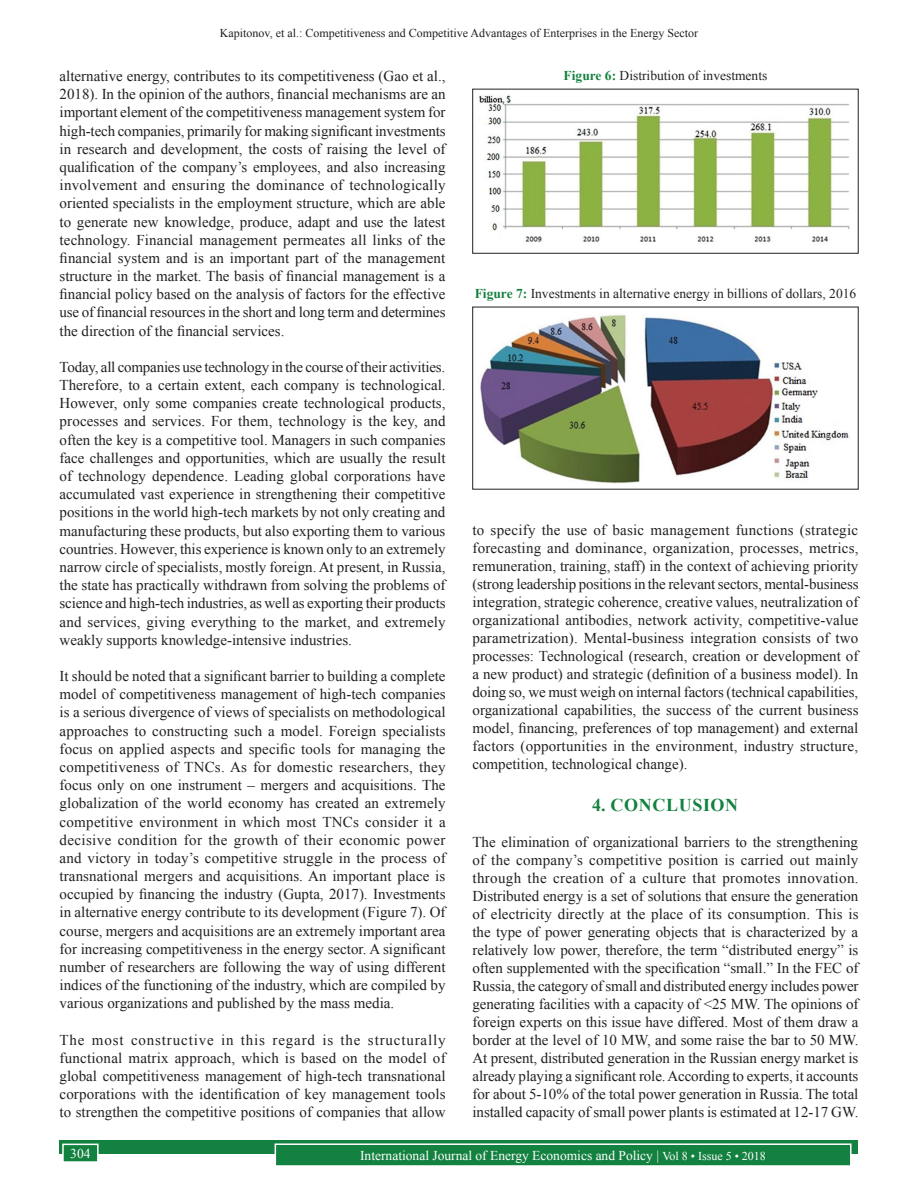
<style>
.page{position:relative;width:918px;height:1188px;background:#fff}
.page>*{position:absolute;margin:0;border:0;box-sizing:border-box;transform-origin:0 0}
.t1{font:700 18px "Times New Roman";letter-spacing:.035em;color:#13813f}
.TX{font:15px/18.1px "Times New Roman";color:#231f20;text-align:justify}
.FGC{font:13.5px "Times New Roman";color:#231f20}
.t2{font:13.5px "Times New Roman";color:#fff}
.t3{font:12px "Times New Roman";color:#231f20}
.s1{font-weight:700;color:#13813f}
.s2{font-size:12px}
</style>
<div class="page">
<div style="left:60px;top:1140px;width:798px;height:13px;background:#13813f"></div>
<div style="left:275px;top:1144px;width:576px;height:22px;background:#13813f"></div>
<div style="left:275px;top:1143px;width:577px;height:24px;border:2px solid #fff"></div>
<div style="left:63px;top:1144px;width:35px;height:18px;background:#13813f"></div>
<div style="left:62px;top:1144px;width:37px;height:19px;border:2px solid #fff"></div>
<img style="left:479px;top:95px;width:371px;height:147px">
<img style="left:480px;top:314px;width:369px;height:170px">
<p class="t3" style="left:220px;top:25px;width:480px">Kapitonov, et al.: Competitiveness and Competitive Advantages of Enterprises in the Energy Sector</p>
<p class="TX" style="left:60px;top:66px;width:388px">alternative energy, contributes to its competitiveness (Gao et al., 2018). In the opinion of the authors, financial mechanisms are an important element of the competitiveness management system for high-tech companies, primarily for making significant investments in research and development, the costs of raising the level of qualification of the company’s employees, and also increasing involvement and ensuring the dominance of technologically oriented specialists in the employment structure, which are able to generate new knowledge, produce, adapt and use the latest technology. Financial management permeates all links of the financial system and is an important part of the management structure in the market. The basis of financial management is a financial policy based on the analysis of factors for the effective use of financial resources in the short and long term and determines the direction of the financial services.</p>
<p class="TX" style="left:60px;top:357px;width:388px">Today, all companies use technology in the course of their activities.<br>Therefore, to a certain extent, each company is technological.<br>However, only some companies create technological products, processes and services. For them, technology is the key, and often the key is a competitive tool. Managers in such companies face challenges and opportunities, which are usually the result of technology dependence. Leading global corporations have accumulated vast experience in strengthening their competitive positions in the world high-tech markets by not only creating and manufacturing these products, but also exporting them to various countries. However, this experience is known only to an extremely narrow circle of specialists, mostly foreign. At present, in Russia, the state has practically withdrawn from solving the problems of science and high-tech industries, as well as exporting their products and services, giving everything to the market, and extremely weakly supports knowledge-intensive industries.</p>
<p class="TX" style="left:60px;top:666px;width:388px">It should be noted that a significant barrier to building a complete model of competitiveness management of high-tech companies is a serious divergence of views of specialists on methodological approaches to constructing such a model. Foreign specialists focus on applied aspects and specific tools for managing the competitiveness of TNCs. As for domestic researchers, they focus only on one instrument – mergers and acquisitions. The globalization of the world economy has created an extremely competitive environment in which most TNCs consider it a decisive condition for the growth of their economic power and victory in today’s competitive struggle in the process of transnational mergers and acquisitions. An important place is occupied by financing the industry (Gupta, 2017). Investments in alternative energy contribute to its development (Figure 7). Of course, mergers and acquisitions are an extremely important area for increasing competitiveness in the energy sector. A significant number of researchers are following the way of using different indices of the functioning of the industry, which are compiled by various organizations and published by the mass media.</p>
<p class="TX" style="left:60px;top:1030px;width:388px">The most constructive in this regard is the structurally functional matrix approach, which is based on the model of global competitiveness management of high-tech transnational corporations with the identification of key management tools to strengthen the competitive positions of companies that allow</p>
<p class="FGC" style="left:564px;top:66px;width:205px"><span class="s1">Figure 6:</span> Distribution of investments</p>
<p class="FGC" style="left:475px;top:284px;width:383px"><span class="s1">Figure 7:</span> Investments in alternative energy in billions of dollars, 2016</p>
<p class="TX" style="left:472px;top:520px;width:388px">to specify the use of basic management functions (strategic forecasting and dominance, organization, processes, metrics, remuneration, training, staff) in the context of achieving priority (strong leadership positions in the relevant sectors, mental-business integration, strategic coherence, creative values, neutralization of organizational antibodies, network activity, competitive-value parametrization). Mental-business integration consists of two processes: Technological (research, creation or development of a new product) and strategic (definition of a business model). In doing so, we must weigh on internal factors (technical capabilities, organizational capabilities, the success of the current business model, financing, preferences of top management) and external factors (opportunities in the environment, industry structure, competition, technological change).</p>
<h1 class="t1" style="left:592px;top:792px;width:147px">4. CONCLUSION</h1>
<p class="TX" style="left:472px;top:833px;width:388px">The elimination of organizational barriers to the strengthening of the company’s competitive position is carried out mainly through the creation of a culture that promotes innovation.<br>Distributed energy is a set of solutions that ensure the generation of electricity directly at the place of its consumption. This is the type of power generating objects that is characterized by a relatively low power, therefore, the term “distributed energy” is often supplemented with the specification “small.” In the FEC of Russia, the category of small and distributed energy includes power generating facilities with a capacity of &lt;25 MW. The opinions of foreign experts on this issue have differed. Most of them draw a border at the level of 10 MW, and some raise the bar to 50 MW.<br>At present, distributed generation in the Russian energy market is already playing a significant role. According to experts, it accounts for about 5-10% of the total power generation in Russia. The total installed capacity of small power plants is estimated at 12-17 GW.</p>
<p class="t2" style="left:70px;top:1144px;width:22px">304</p>
<p class="t2" style="left:360px;top:1146px;width:407px">International Journal of Energy Economics and Policy | <span class="s2">Vol 8 • Issue 5 • 2018</span></p>
</div>
